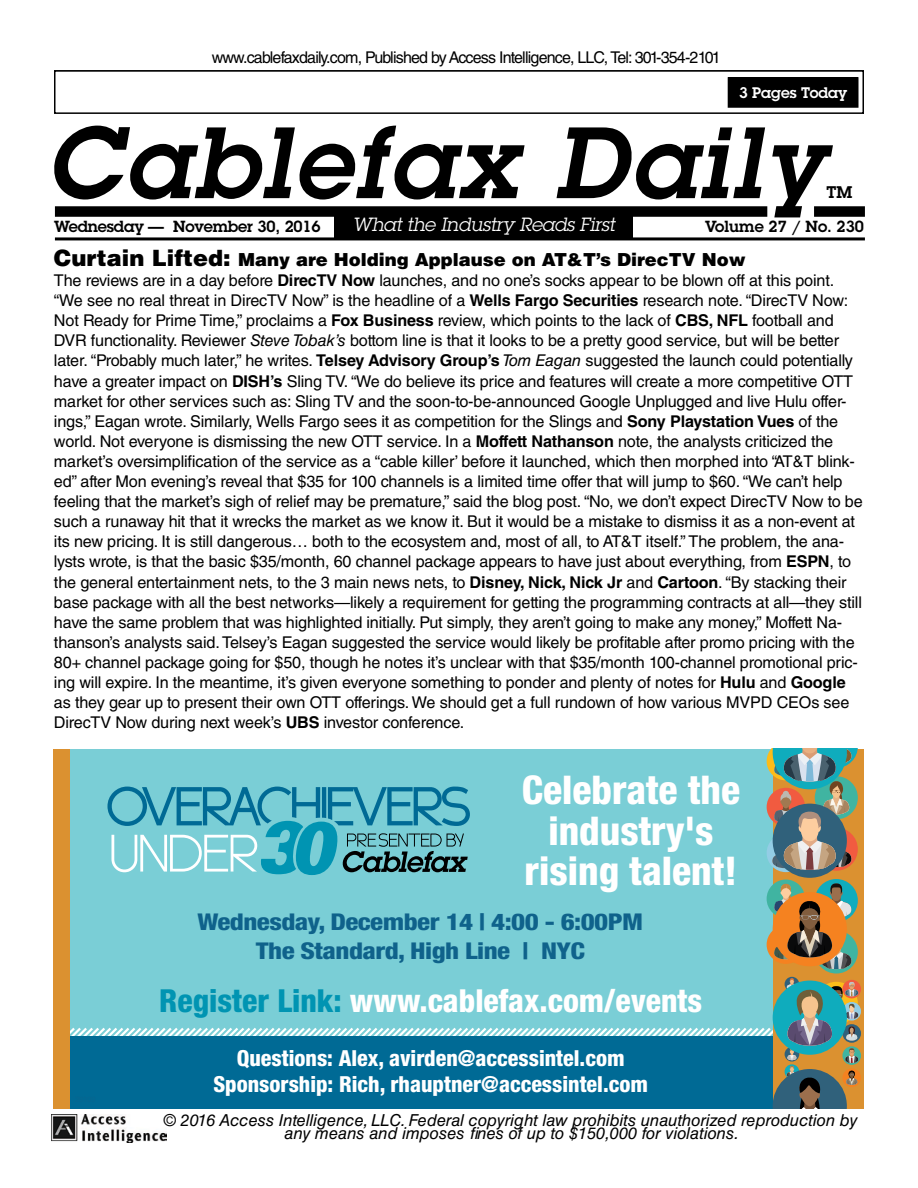
<style>
.page{position:relative;width:918px;height:1188px;background:#fff}
.page>*{position:absolute;margin:0;border:0;box-sizing:border-box;transform-origin:0 0}
.t1{font:italic 600 99px "Lubalin Graph Std";letter-spacing:.03em;color:#000}
.t2{font:800 condensed 39.6px/40.5px "Helvetica Neue LT Std";color:#fff;text-align:center}
.t3{font:800 condensed 31.8px "Helvetica Neue LT Std";color:#fff}
.t4{font:800 condensed 23.1px/29px "Helvetica Neue LT Std";letter-spacing:-.02em;color:#0f628b;text-align:center;scale:1.17 1}
.t5{font:800 condensed 22.05px/26.5px "Helvetica Neue LT Std";color:#fff;text-align:center}
.t6{font:italic 18.75px "Lubalin Graph Std";letter-spacing:-.01em;color:#fff}
.t7{font:900 18px "Helvetica LT Std";color:#000}
.t8{font:italic 16.5px/13.5px "Helvetica LT Std";color:#000;text-align:center}
.t9{font:600 16.5px "Lubalin Graph Std";color:#000}
.t10{font:16.2px/20.1px "Helvetica LT Std";letter-spacing:-.01em;color:#000}
.t11{font:16.2px "Helvetica LT Std";letter-spacing:-.05em;color:#000}
.t12{font:600 15.75px "Lubalin Graph Std";letter-spacing:-.01em;color:#000}
.t13{font:600 15px "Lubalin Graph Std";color:#fff}
.s1{font-size:22.5px}
.s2{font-weight:700}
.s3{font-style:italic}
.s4{color:#0094b2}
</style>
<div class="page">
<div style="left:55px;top:206px;width:712px;height:11px;background:#000"></div>
<div style="left:814px;top:206px;width:51px;height:11px;background:#000"></div>
<div style="left:334px;top:212px;width:299px;height:26px;background:#000"></div>
<hr style="left:55px;top:237px;width:810px;height:3px;background:#000">
<img style="left:52px;top:1114px;width:115px;height:29px">
<div style="left:54px;top:70px;width:810px;height:44px;border:2px solid #000"></div>
<div style="left:728px;top:78px;width:130px;height:29px;background:#000"></div>
<div style="left:728px;top:77px;width:131px;height:31px;border:2px solid #000"></div>
<div style="left:53px;top:749px;width:810px;height:360px;background:#7aced6"></div>
<div style="left:773px;top:749px;width:90px;height:360px;background:#db9130"></div>
<div style="left:815px;top:879px;width:43px;height:43px;background:#0facbd;border-radius:50%"></div>
<div style="left:815px;top:930px;width:43px;height:44px;background:#40b4a1;border-radius:50%"></div>
<svg style="left:842px;top:1024px;width:19px;height:19px"></svg>
<svg style="left:842px;top:1002px;width:19px;height:19px"></svg>
<div style="left:842px;top:980px;width:19px;height:18px;background:#f15b40;border-radius:50%"></div>
<svg style="left:842px;top:1046px;width:19px;height:19px"></svg>
<div style="left:842px;top:1068px;width:19px;height:18px;background:#f58220;border-radius:50%"></div>
<div style="left:767px;top:925px;width:38px;height:39px;background:#f58220;border-radius:50%"></div>
<div style="left:767px;top:834px;width:38px;height:38px;background:#93cde5;border-radius:50%"></div>
<div style="left:767px;top:880px;width:38px;height:38px;background:#40b4a1;border-radius:50%"></div>
<div style="left:773px;top:804px;width:74px;height:74px;background:#30617b;border-radius:50%"></div>
<img style="left:767px;top:749px;width:91px;height:121px">
<img style="left:774px;top:882px;width:78px;height:87px">
<svg style="left:70px;top:978px;width:788px;height:131px"></svg>
<div style="left:53px;top:749px;width:17px;height:360px;background:#db9130"></div>
<svg style="left:107px;top:787px;width:363px;height:88px"></svg>
<p class="t11" style="left:212px;top:48px;width:511px">www.cablefaxdaily.com, Published by Access Intelligence, LLC, Tel: 301-354-2101</p>
<p class="t13" style="left:739px;top:83px;width:10px">4</p>
<p class="t13" style="left:739px;top:83px;width:110px">3 Pages Today</p>
<h1 class="t1" style="left:46px;top:97px;width:779px">Cablefax Daily</h1>
<p class="t9" style="left:827px;top:181px;width:27px">TM</p>
<p class="t6" style="left:352px;top:213px;width:264px">What the Industry Reads First</p>
<p class="t12" style="left:54px;top:216px;width:268px">Wednesday — November 30, 2016</p>
<p class="t7" style="left:54px;top:248px;width:693px"><span class="s1">Curtain Lifted:</span> Many are Holding Applause on AT&amp;T’s DirecTV Now</p>
<p class="t10" style="left:54px;top:270px;width:810px">The reviews are in a day before <span class="s2">DirecTV Now</span> launches, and no one’s socks appear to be blown off at this point. “We see no real threat in DirecTV Now” is the headline of a <span class="s2">Wells Fargo Securities</span> research note. “DirecTV Now:<br>Not Ready for Prime Time,” proclaims a <span class="s2">Fox Business</span> review, which points to the lack of <span class="s2">CBS, NFL</span> football and DVR functionality. Reviewer <span class="s3">Steve Tobak’s</span> bottom line is that it looks to be a pretty good service, but will be better later. “Probably much later,” he writes. <span class="s2">Telsey Advisory Group’s</span> <span class="s3">Tom Eagan</span> suggested the launch could potentially have a greater impact on <span class="s2">DISH’s</span> Sling TV. “We do believe its price and features will create a more competitive OTT market for other services such as: Sling TV and the soon-to-be-announced Google Unplugged and live Hulu offer&shy;ings,” Eagan wrote. Similarly, Wells Fargo sees it as competition for the Slings and <span class="s2">Sony Playstation Vues</span> of the world. Not everyone is dismissing the new OTT service. In a <span class="s2">Moffett Nathanson</span> note, the analysts criticized the market’s oversimplification of the service as a “cable killer’ before it launched, which then morphed into “AT&amp;T blink&shy;ed” after Mon evening’s reveal that $35 for 100 channels is a limited time offer that will jump to $60. “We can’t help feeling that the market’s sigh of relief may be premature,” said the blog post. “No, we don’t expect DirecTV Now to be such a runaway hit that it wrecks the market as we know it. But it would be a mistake to dismiss it as a non-event at its new pricing. It is still dangerous… both to the ecosystem and, most of all, to AT&amp;T itself.” The problem, the ana&shy;lysts wrote, is that the basic $35/month, 60 channel package appears to have just about everything, from <span class="s2">ESPN</span>, to the general entertainment nets, to the 3 main news nets, to <span class="s2">Disney, Nick, Nick Jr</span> and <span class="s2">Cartoon</span>. “By stacking their base package with all the best networks—likely a requirement for getting the programming contracts at all—they still have the same problem that was highlighted initially. Put simply, they aren’t going to make any money,” Moffett Na&shy;thanson’s analysts said. Telsey’s Eagan suggested the service would likely be profitable after promo pricing with the 80+ channel package going for $50, though he notes it’s unclear with that $35/month 100-channel promotional pric&shy;ing will expire. In the meantime, it’s given everyone something to ponder and plenty of notes for <span class="s2">Hulu</span> and <span class="s2">Google </span>as they gear up to present their own OTT offerings. We should get a full rundown of how various MVPD CEOs see DirecTV Now during next week’s <span class="s2">UBS</span> investor conference.</p>
<p class="t12" style="left:705px;top:216px;width:160px">Volume 27 / No. 230</p>
<h2 class="t2" style="left:522px;top:769px;width:220px">Celebrate the industry's rising talent!</h2>
<h3 class="t4" style="left:197px;top:907px;width:383px">Wednesday, December 14 | 4:00 - 6:00PM<br>The Standard, High Line | NYC</h3>
<h3 class="t3" style="left:159px;top:981px;width:545px"><span class="s4">Register Link:</span> www.cablefax.com/events</h3>
<h3 class="t5" style="left:213px;top:1044px;width:436px">Questions: Alex, avirden@accessintel.com<br>Sponsorship: Rich, rhauptner@accessintel.com</h3>
<p class="t8" style="left:164px;top:1113px;width:695px">© 2016 Access Intelligence, LLC. Federal copyright law prohibits unauthorized reproduction by any means and imposes fines of up to $150,000 for violations.</p>
</div>
